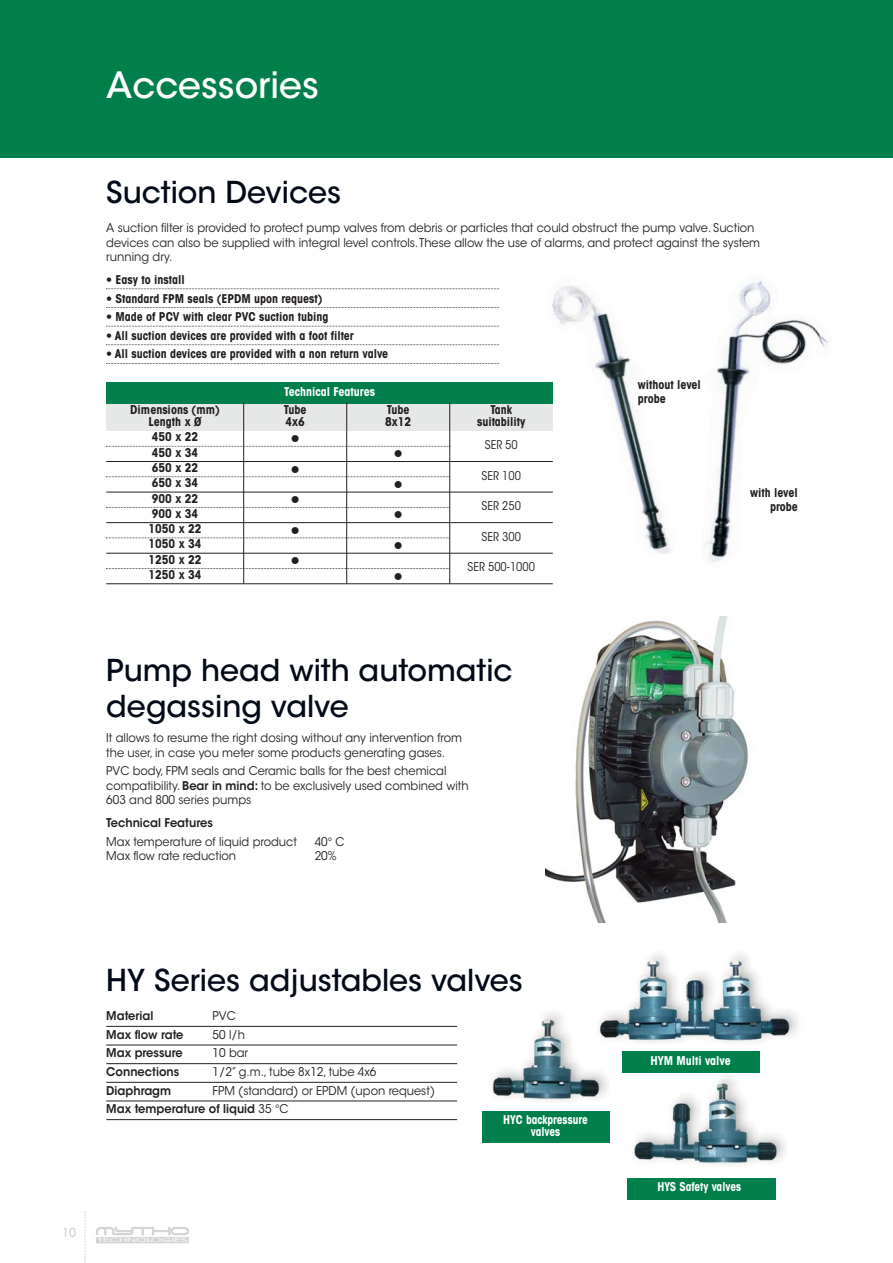
<style>
.page{position:relative;width:893px;height:1263px;background:#fff}
.page>*{position:absolute;margin:0;border:0;box-sizing:border-box;transform-origin:0 0}
.t1{font:500 36px "ITC Avant Garde Std";color:#fff}
.t2{font:500 30px/36px "ITC Avant Garde Std";color:#030a17}
.t3{font:14.4px "Cavalero BT";color:#d4d4d5}
.t4{font:12px/14.4px "ITC Avant Garde Std";color:#231f20;scale:.95 1}
.t5{font:700 condensed 12px/12px "ITC Avant Garde Std";color:#231f20}
.t6{font:600 12px "ITC Avant Garde Std";color:#231f20;scale:.95 1}
.t7{font:700 condensed 12px/12px "ITC Avant Garde Std";color:#fff;text-align:center;scale:.95 1}
.t8{font:condensed 12px "ITC Avant Garde Std";color:#231f20}
.t9{font:700 condensed 12px "ITC Avant Garde Std";color:#fff}
.t10{font:12px "Lucida Sans Unicode";color:#231f20}
.t11{font:500 12px "Futura Std";color:#c8cacd}
.t12{font:5.7px "ITC Avant Garde Std";color:#fff;scale:2.1 1}
.s1{font-weight:600}
</style>
<div class="page">
<div style="left:0;top:0;width:893px;height:157px;background:#007f4b"></div>
<svg style="left:84px;top:1211px;width:2px;height:52px"></svg>
<div style="left:96px;top:1237px;width:93px;height:6px;background:#d4d4d5"></div>
<hr style="left:106px;top:1026px;width:351px;height:1px;background:#231f20">
<hr style="left:106px;top:1045px;width:351px;height:1px;background:#231f20">
<hr style="left:106px;top:1063px;width:351px;height:1px;background:#231f20">
<hr style="left:106px;top:1082px;width:351px;height:1px;background:#231f20">
<hr style="left:106px;top:1100px;width:351px;height:1px;background:#231f20">
<hr style="left:106px;top:1119px;width:351px;height:1px;background:#231f20">
<svg style="left:106px;top:288px;width:393px;height:1px"></svg>
<svg style="left:106px;top:307px;width:393px;height:1px"></svg>
<svg style="left:106px;top:326px;width:393px;height:1px"></svg>
<svg style="left:106px;top:344px;width:393px;height:1px"></svg>
<svg style="left:106px;top:363px;width:393px;height:1px"></svg>
<img style="left:705px;top:278px;width:123px;height:284px">
<img style="left:540px;top:285px;width:130px;height:269px">
<div style="left:106px;top:393px;width:138px;height:38px;background:#e6e7e7"></div>
<div style="left:244px;top:393px;width:103px;height:38px;background:#e6e7e7"></div>
<div style="left:347px;top:393px;width:103px;height:38px;background:#e6e7e7"></div>
<div style="left:450px;top:393px;width:103px;height:38px;background:#e6e7e7"></div>
<div style="left:106px;top:382px;width:447px;height:22px;background:#007f4b"></div>
<hr style="left:243px;top:402px;width:1px;height:182px;background:#231f20">
<hr style="left:346px;top:402px;width:1px;height:182px;background:#231f20">
<hr style="left:449px;top:402px;width:1px;height:182px;background:#231f20">
<svg style="left:106px;top:446px;width:345px;height:1px"></svg>
<hr style="left:106px;top:461px;width:447px;height:1px;background:#231f20">
<svg style="left:106px;top:476px;width:344px;height:1px"></svg>
<hr style="left:106px;top:492px;width:447px;height:1px;background:#231f20">
<svg style="left:106px;top:507px;width:344px;height:1px"></svg>
<hr style="left:106px;top:522px;width:447px;height:1px;background:#231f20">
<svg style="left:106px;top:537px;width:344px;height:1px"></svg>
<hr style="left:106px;top:553px;width:447px;height:1px;background:#231f20">
<svg style="left:106px;top:568px;width:344px;height:1px"></svg>
<hr style="left:106px;top:583px;width:447px;height:1px;background:#231f20">
<div style="left:482px;top:1111px;width:127px;height:32px;background:#007f4b"></div>
<img style="left:609px;top:954px;width:190px;height:88px">
<img style="left:492px;top:1012px;width:117px;height:89px">
<img style="left:634px;top:1072px;width:151px;height:93px">
<div style="left:622px;top:1051px;width:137px;height:22px;background:#007f4b"></div>
<div style="left:627px;top:1178px;width:149px;height:21px;background:#007f4b"></div>
<img style="left:545px;top:617px;width:204px;height:306px">
<h1 class="t1" style="left:106px;top:71px;width:214px">Accessories</h1>
<h2 class="t2" style="left:106px;top:177px;width:236px">Suction Devices</h2>
<p class="t4" style="left:106px;top:222px;width:690px">A suction filter is provided to protect pump valves from debris or particles that could obstruct the pump valve. Suction devices can also be supplied with integral level controls. These allow the use of alarms, and protect against the system running dry.</p>
<p class="t5" style="left:106px;top:275px;width:80px">• Easy to install</p>
<p class="t5" style="left:106px;top:293px;width:218px">• Standard FPM seals (EPDM upon request)</p>
<p class="t5" style="left:106px;top:312px;width:224px">• Made of PCV with clear PVC suction tubing</p>
<p class="t5" style="left:106px;top:330px;width:249px">• All suction devices are provided with a foot filter</p>
<p class="t5" style="left:106px;top:349px;width:283px">• All suction devices are provided with a non return valve</p>
<p class="t9" style="left:284px;top:387px;width:92px">Technical Features</p>
<p class="t5" style="left:130px;top:405px;width:91px;text-align:center">Dimensions (mm)<br>Length x Ø</p>
<p class="t5" style="left:284px;top:405px;width:24px">Tube<br>4x6</p>
<p class="t5" style="left:385px;top:405px;width:28px">Tube<br>8x12</p>
<p class="t5" style="left:477px;top:405px;width:50px;text-align:center">Tank suitability</p>
<p class="t5" style="left:152px;top:432px;width:48px">450 x 22</p>
<p class="t10" style="left:290px;top:429px;width:11px">●</p>
<p class="t8" style="left:485px;top:440px;width:35px">SER 50</p>
<p class="t5" style="left:152px;top:447px;width:48px">450 x 34</p>
<p class="t10" style="left:393px;top:444px;width:11px">●</p>
<p class="t5" style="left:152px;top:463px;width:48px">650 x 22</p>
<p class="t10" style="left:290px;top:459px;width:11px">●</p>
<p class="t8" style="left:482px;top:471px;width:41px">SER 100</p>
<p class="t5" style="left:152px;top:478px;width:48px">650 x 34</p>
<p class="t10" style="left:393px;top:475px;width:11px">●</p>
<p class="t5" style="left:152px;top:493px;width:48px">900 x 22</p>
<p class="t10" style="left:290px;top:490px;width:11px">●</p>
<p class="t8" style="left:482px;top:501px;width:41px">SER 250</p>
<p class="t5" style="left:152px;top:509px;width:48px">900 x 34</p>
<p class="t10" style="left:393px;top:505px;width:11px">●</p>
<p class="t5" style="left:149px;top:524px;width:54px">1050 x 22</p>
<p class="t10" style="left:290px;top:521px;width:11px">●</p>
<p class="t5" style="left:149px;top:539px;width:54px">1050 x 34</p>
<p class="t10" style="left:393px;top:536px;width:11px">●</p>
<p class="t5" style="left:149px;top:554px;width:54px">1250 x 22</p>
<p class="t10" style="left:290px;top:551px;width:11px">●</p>
<p class="t5" style="left:149px;top:570px;width:54px">1250 x 34</p>
<p class="t10" style="left:393px;top:566px;width:11px">●</p>
<p class="t8" style="left:482px;top:532px;width:41px">SER 300</p>
<p class="t8" style="left:468px;top:562px;width:69px">SER 500-1000</p>
<h2 class="t2" style="left:106px;top:656px;width:408px">Pump head with automatic degassing valve</h2>
<p class="t4" style="left:106px;top:732px;width:376px">It allows to resume the right dosing without any intervention from the user, in case you meter some products generating gases.</p>
<p class="t4" style="left:106px;top:765px;width:383px">PVC body, FPM seals and Ceramic balls for the best chemical compatibility. <span class="s1">Bear in mind:</span> to be exclusively used combined with<br>603 and 800 series pumps</p>
<p class="t6" style="left:106px;top:817px;width:114px">Technical Features</p>
<p class="t4" style="left:106px;top:836px;width:202px">Max temperature of liquid product</p>
<p class="t4" style="left:315px;top:836px;width:33px">40° C</p>
<p class="t4" style="left:106px;top:850px;width:138px">Max flow rate reduction</p>
<p class="t4" style="left:315px;top:850px;width:25px">20%</p>
<h2 class="t2" style="left:106px;top:965px;width:418px">HY Series adjustables valves</h2>
<p class="t6" style="left:106px;top:1010px;width:51px">Material</p>
<p class="t4" style="left:213px;top:1010px;width:26px">PVC</p>
<p class="t6" style="left:106px;top:1028px;width:83px">Max flow rate</p>
<p class="t4" style="left:213px;top:1028px;width:36px">50 l/h</p>
<p class="t6" style="left:106px;top:1047px;width:82px">Max pressure</p>
<p class="t4" style="left:213px;top:1047px;width:39px">10 bar</p>
<p class="t6" style="left:106px;top:1066px;width:78px">Connections</p>
<p class="t4" style="left:213px;top:1065px;width:174px">1/2” g.m., tube 8x12, tube 4x6</p>
<p class="t6" style="left:106px;top:1084px;width:70px">Diaphragm</p>
<p class="t4" style="left:106px;top:1082px;width:348px;line-height:18.6px;text-indent:106px">FPM (standard) or EPDM (upon request)<br><span class="s1">Max temperature of liquid</span> 35 °C</p>
<p class="t7" style="left:503px;top:1114px;width:90px">HYC backpressure valves</p>
<p class="t11" style="left:62px;top:1226px;width:15px">10</p>
<p class="t3" style="left:96px;top:1224px;width:95px">mytho</p>
<p class="t12" style="left:97px;top:1237px;width:44px">TECHNOLOGIES</p>
<p class="t5" style="left:638px;top:378px;width:65px;line-height:14.4px">without level probe</p>
<p class="t5" style="left:750px;top:486px;width:49px;line-height:14.4px;text-align:right">with level probe</p>
<p class="t9" style="left:650px;top:1056px;width:82px">HYM Multi valve</p>
<p class="t7" style="left:657px;top:1182px;width:90px">HYS Safety valves</p>
</div>
